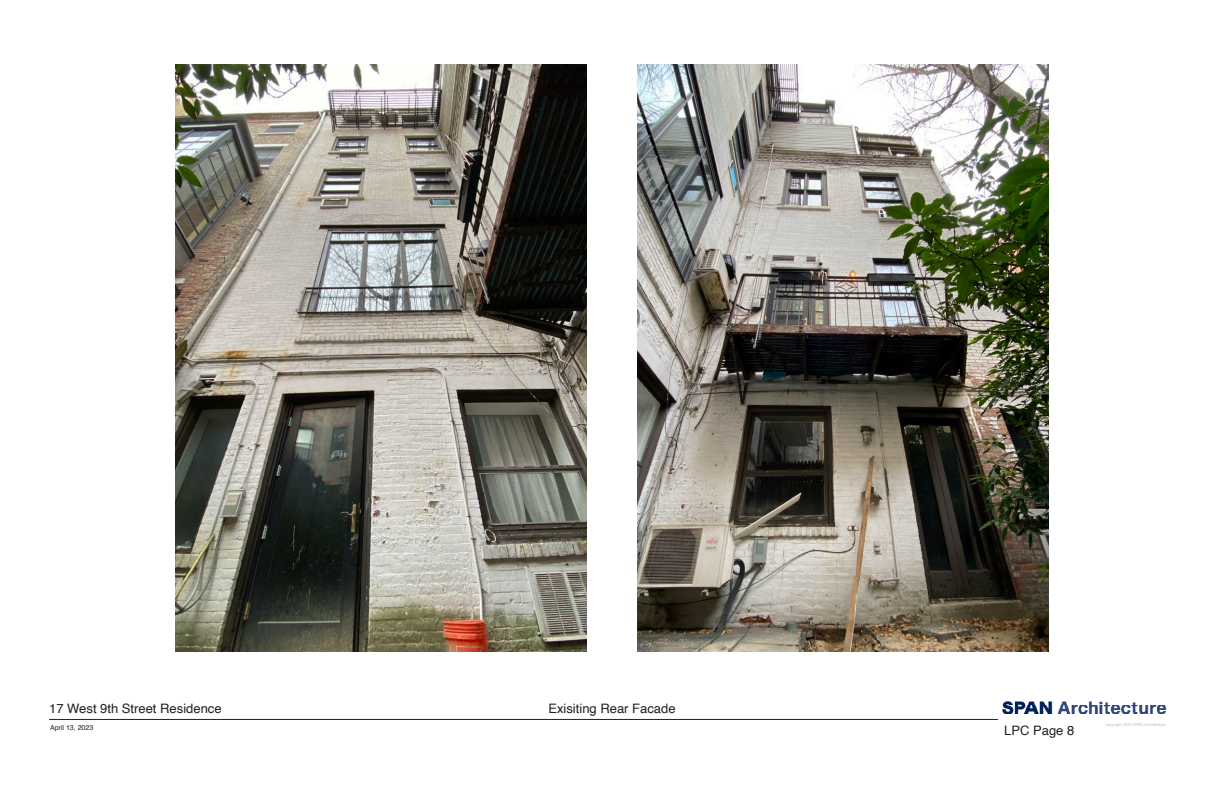
<style>
.page{position:relative;width:1224px;height:792px;background:#fff}
.page>*{position:absolute;margin:0;border:0;box-sizing:border-box;transform-origin:0 0}
.t1{font:13px "Helvetica";color:#231f20}
.t2{font:7px "Helvetica";color:#231f20}
.t3{font:4px "Helvetica";color:#bfbfbf}
</style>
<div class="page">
<hr style="left:49px;top:719px;width:1116px;height:1px;background:#231f20">
<img style="left:1002px;top:701px;width:165px;height:13px">
<img style="left:176px;top:65px;width:410px;height:587px">
<img style="left:638px;top:65px;width:410px;height:587px">
<p class="t1" style="left:49px;top:698px;width:174px">17 West 9th Street Residence</p>
<p class="t2" style="left:50px;top:722px;width:45px">April 13, 2023</p>
<p class="t1" style="left:548px;top:698px;width:129px">Exisiting Rear Facade</p>
<p class="t1" style="left:1004px;top:721px;width:72px">LPC Page 8</p>
<p class="t3" style="left:1105px;top:722px;width:62px">copyright 2022 SPAN Architecture</p>
</div>
